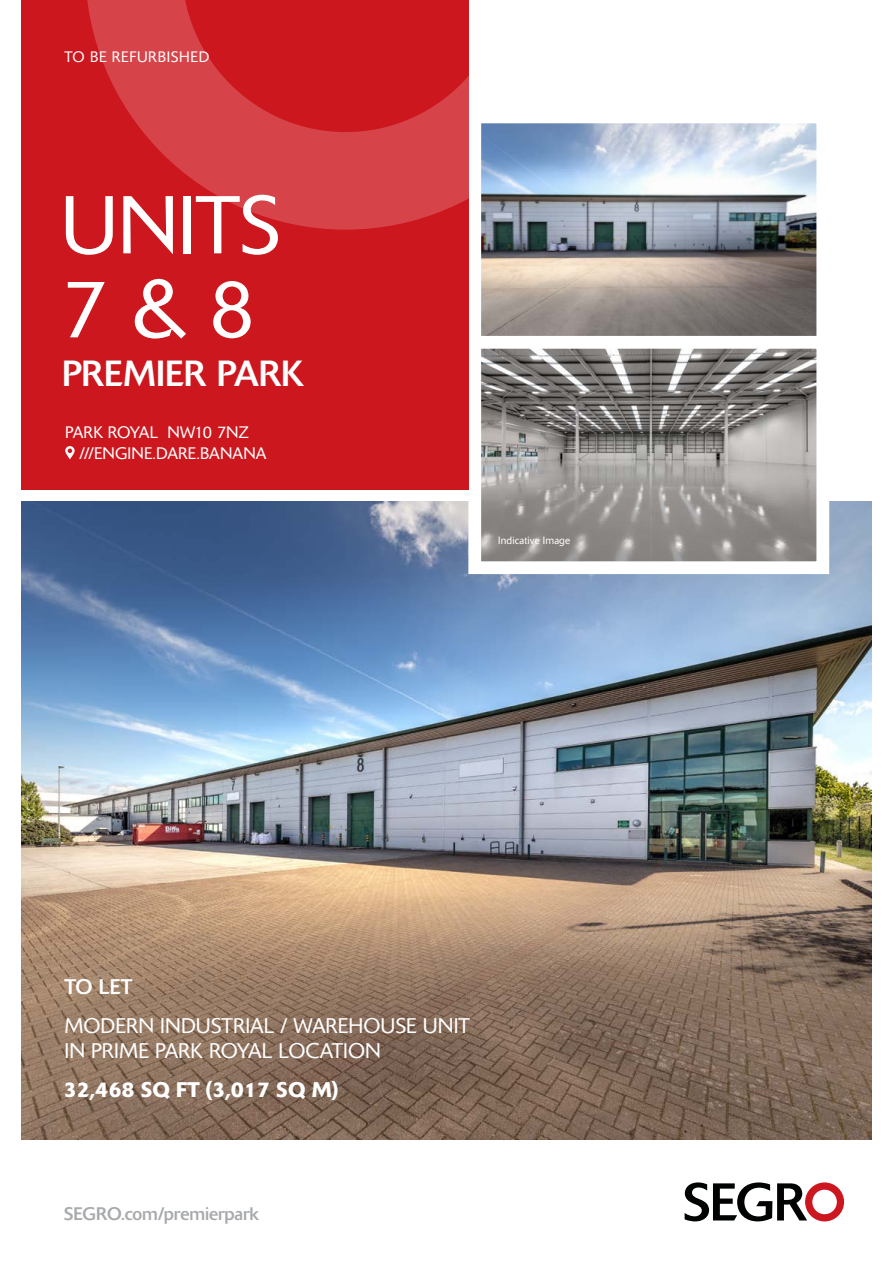
<style>
.page{position:relative;width:893px;height:1263px;background:#fff}
.page>*{position:absolute;margin:0;border:0;box-sizing:border-box;transform-origin:0 0}
.t1{font:300 81px/84px "Delta BQ";letter-spacing:-.01em;color:#fff}
.t2{font:36px "Delta BQ";color:#fff}
.t3{font:300 21px/25.2px "Delta BQ";color:#fff}
.t4{font:500 21px "Delta BQ";color:#fff}
.t5{font:21px "Delta BQ";color:#fff}
.t6{font:18px "Delta BQ";color:#a7a9ac}
.t7{font:300 16.5px "Delta BQ";letter-spacing:.005em;color:#fff}
.t8{font:300 15px "Delta BQ";letter-spacing:.045em;color:#fff}
.t9{font:300 10.5px "Delta BQ";letter-spacing:.015em;color:#fff}
</style>
<div class="page">
<img style="left:21px;top:502px;width:851px;height:638px">
<img style="left:468px;top:104px;width:349px;height:226px">
<svg style="left:462px;top:330px;width:374px;height:250px;background:#9f9695"></svg>
<div style="left:21px;top:0;width:447px;height:489px;background:#cc171e"></div>
<svg style="left:87px;top:0;width:381px;height:230px"></svg>
<svg style="left:685px;top:1182px;width:159px;height:39px"></svg>
<svg style="left:65px;top:446px;width:10px;height:13px"></svg>
<p class="t8" style="left:64px;top:48px;width:146px">TO BE REFURBISHED</p>
<h1 class="t1" style="left:61px;top:184px;width:222px">UNITS<br>7 &amp; 8</h1>
<h2 class="t2" style="left:62px;top:352px;width:243px">PREMIER PARK</h2>
<p class="t7" style="left:65px;top:422px;width:185px">PARK ROYAL NW10 7NZ</p>
<p class="t7" style="left:79px;top:444px;width:189px">///ENGINE.DARE.BANANA</p>
<p class="t9" style="left:498px;top:534px;width:73px">Indicative Image</p>
<p class="t5" style="left:64px;top:973px;width:70px">TO LET</p>
<p class="t3" style="left:64px;top:1013px;width:407px">MODERN INDUSTRIAL / WAREHOUSE UNIT<br>IN PRIME PARK ROYAL LOCATION</p>
<p class="t4" style="left:64px;top:1077px;width:276px">32,468 SQ FT (3,017 SQ M)</p>
<p class="t6" style="left:64px;top:1203px;width:197px">SEGRO.com/premierpark</p>
</div>
